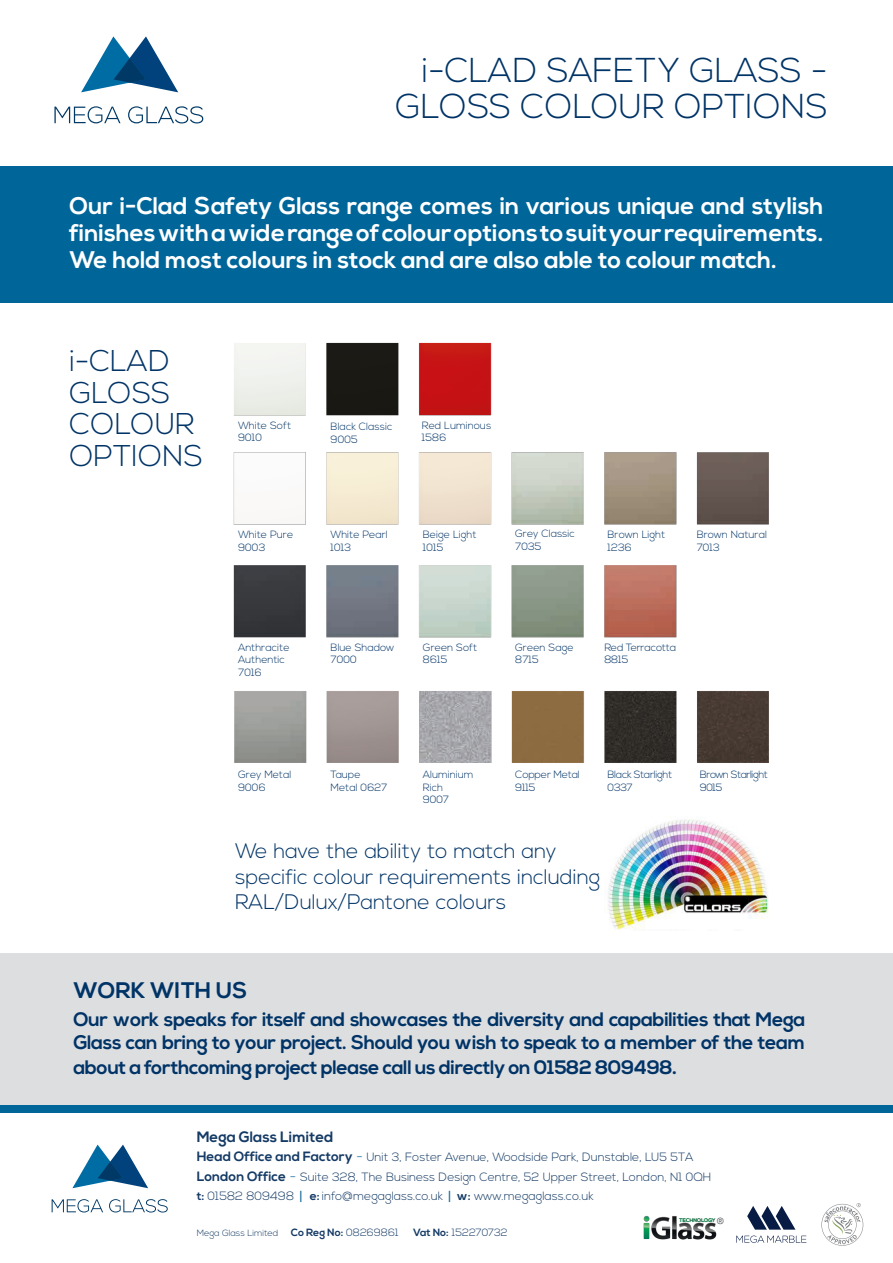
<style>
.page{position:relative;width:893px;height:1263px;background:#fff}
.page>*{position:absolute;margin:0;border:0;box-sizing:border-box;transform-origin:0 0}
.t1{font:300 34.5px "Nexa";color:#036}
.t2{font:300 30px/31.5px "Nexa";color:#036}
.t3{font:700 24px/27px "Nexa";color:#fff;text-align:justify}
.t4{font:700 22.5px "Nexa";color:#036}
.t5{font:300 21px/25.2px "Nexa";color:#036}
.t6{font:700 19.5px/23.4px "Nexa";letter-spacing:-.02em;color:#036}
.t7{font:700 15px "Nexa";color:#143a65}
.t8{font:300 12px "Nexa";color:#143a65}
.t9{font:300 10.5px/12.6px "Nexa";color:#036}
.t10{font:300 10.5px/12.6px "Nexa";letter-spacing:-.02em;color:#036}
.t11{font:300 10.5px/12.6px "Nexa";letter-spacing:-.03em;color:#036}
.t12{font:300 10.5px/13.5px "Nexa";letter-spacing:-.05em;color:#036}
.t13{font:300 10.5px "Nexa";color:#143a65}
.t14{font:300 9px "Nexa";color:#143a65}
.t15{font:700 5.25px "Nexa";color:#119253}
.s1{font-size:21px}
.s2{font-weight:700;font-size:13.5px}
.s3{font-size:13.5px;color:#156c9c}
.s4{font-weight:700}
.s5{font-family:"Lato";font-weight:700;color:#156c9c}
.s6{font-weight:700;font-size:10.5px}
.s7{font-size:10.5px}
.s8{font-weight:300;font-size:8.85px;color:#1f2227}
</style>
<div class="page">
<div style="left:0;top:953px;width:893px;height:155px;background:#dddee0"></div>
<div style="left:0;top:1106px;width:893px;height:7px;background:#069"></div>
<div style="left:0;top:167px;width:893px;height:136px;background:#069"></div>
<img style="left:234px;top:342px;width:258px;height:74px">
<img style="left:233px;top:452px;width:536px;height:186px">
<img style="left:234px;top:691px;width:535px;height:72px">
<svg style="left:81px;top:36px;width:97px;height:56px"></svg>
<svg style="left:54px;top:106px;width:149px;height:17px"></svg>
<img style="left:644px;top:1215px;width:72px;height:25px">
<img style="left:679px;top:1217px;width:37px;height:15px">
<svg style="left:72px;top:1144px;width:76px;height:44px"></svg>
<svg style="left:52px;top:1199px;width:116px;height:13px"></svg>
<svg style="left:736px;top:1235px;width:70px;height:8px"></svg>
<svg style="left:747px;top:1206px;width:48px;height:23px"></svg>
<svg style="left:821px;top:1203px;width:42px;height:43px"></svg>
<img style="left:606px;top:819px;width:163px;height:111px">
<p class="t1" style="left:422px;top:50px;width:407px">i-CLAD SAFETY GLASS -</p>
<p class="t1" style="left:395px;top:86px;width:434px">GLOSS COLOUR OPTIONS</p>
<p class="t3" style="left:69px;top:194px;width:756px">Our i-Clad Safety Glass range comes in various unique and stylish finishes with a wide range of colour options to suit your requirements.<br>We hold most colours in stock and are also able to colour match.</p>
<p class="t2" style="left:69px;top:347px;width:102px">i-CLAD<br>GLOSS</p>
<p class="t2" style="left:69px;top:410px;width:135px">COLOUR<br>OPTIONS</p>
<p class="t9" style="left:238px;top:419px;width:55px">White Soft</p>
<p class="t9" style="left:238px;top:432px;width:25px">9010</p>
<p class="t9" style="left:331px;top:421px;width:63px">Black Classic</p>
<p class="t9" style="left:331px;top:433px;width:29px">9005</p>
<p class="t9" style="left:422px;top:419px;width:71px">Red Luminous</p>
<p class="t9" style="left:422px;top:432px;width:26px">1586</p>
<p class="t9" style="left:238px;top:529px;width:57px">White Pure<br>9003</p>
<p class="t9" style="left:331px;top:529px;width:59px">White Pearl<br>1013</p>
<p class="t9" style="left:423px;top:529px;width:55px">Beige Light</p>
<p class="t9" style="left:423px;top:541px;width:22px">1015</p>
<p class="t9" style="left:515px;top:528px;width:61px">Grey Classic</p>
<p class="t9" style="left:515px;top:540px;width:28px">7035</p>
<p class="t9" style="left:608px;top:529px;width:59px">Brown Light</p>
<p class="t9" style="left:608px;top:541px;width:26px">1236</p>
<p class="t9" style="left:697px;top:529px;width:72px">Brown Natural<br>7013</p>
<p class="t9" style="left:238px;top:641px;width:53px">Anthracite<br>Authentic</p>
<p class="t9" style="left:238px;top:666px;width:25px">7016</p>
<p class="t9" style="left:331px;top:641px;width:65px">Blue Shadow<br>7000</p>
<p class="t9" style="left:423px;top:641px;width:56px">Green Soft<br>8615</p>
<p class="t9" style="left:515px;top:641px;width:60px">Green Sage<br>8715</p>
<p class="t10" style="left:604px;top:641px;width:73px">Red Terracotta<br>8815</p>
<p class="t9" style="left:238px;top:768px;width:55px">Grey Metal<br>9006</p>
<p class="t9" style="left:331px;top:768px;width:58px">Taupe<br>Metal 0627</p>
<p class="t9" style="left:423px;top:768px;width:52px">Aluminium<br>Rich</p>
<p class="t9" style="left:423px;top:794px;width:28px">9007</p>
<p class="t10" style="left:515px;top:768px;width:66px">Copper Metal<br>9115</p>
<p class="t11" style="left:608px;top:768px;width:66px">Black Starlight<br>0337</p>
<p class="t12" style="left:700px;top:768px;width:69px">Brown Starlight<br>9015</p>
<p class="t5" style="left:235px;top:839px;width:367px">We have the ability to match any specific colour requirements including</p>
<p class="t5" style="left:235px;top:890px;width:273px">RAL/Dulux/Pantone colours</p>
<p class="t4" style="left:73px;top:977px;width:176px">WORK WITH US</p>
<p class="t6" style="left:73px;top:1008px;width:733px">Our work speaks for itself and showcases the diversity and capabilities that Mega<br>Glass can bring to your project. Should you wish to speak to a member of the team</p>
<p class="t6" style="left:73px;top:1056px;width:605px">about a forthcoming project please call us directly on 01582 809498<span class="s1">.</span></p>
<p class="t7" style="left:197px;top:1128px;width:138px">Mega Glass Limited</p>
<p class="t8" style="left:197px;top:1150px;width:498px"><span class="s2">Head Office and Factory</span> <span class="s3">-</span> Unit 3, Foster Avenue, Woodside Park, Dunstable, LU5 5TA</p>
<p class="t8" style="left:197px;top:1169px;width:516px"><span class="s2">London Office</span> <span class="s3">-</span> Suite 328, The Business Design Centre, 52 Upper Street, London, N1 0QH</p>
<p class="t8" style="left:197px;top:1189px;width:399px"><span class="s4">t:</span> 01582 809498 <span class="s5">|</span> <span class="s4">e:</span> info@megaglass.co.uk <span class="s5">|</span> <span class="s4">w:</span> www.megaglass.co.uk</p>
<p class="t14" style="left:197px;top:1228px;width:203px">Mega Glass Limited <span class="s6">Co Reg No:</span> <span class="s7">08269861</span></p>
<p class="t13" style="left:413px;top:1227px;width:96px"><span class="s4">Vat No:</span> 152270732</p>
<p class="t15" style="left:679px;top:1217px;width:47px">TECHNOLOGY <span class="s8">®</span></p>
</div>
